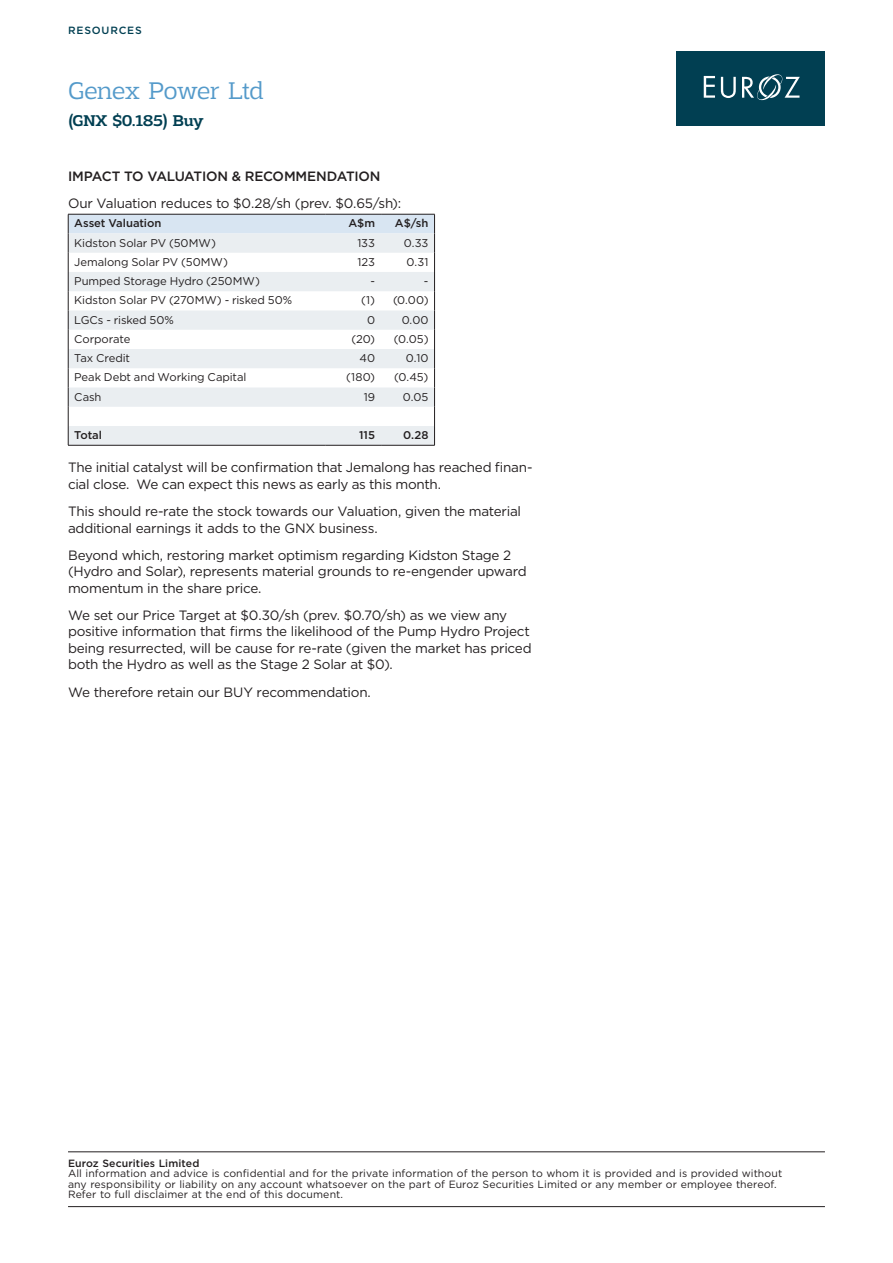
<style>
.page{position:relative;width:893px;height:1263px;background:#fff}
.page>*{position:absolute;margin:0;border:0;box-sizing:border-box;transform-origin:0 0}
.t1{font:300 25.5px "Adria Slab";letter-spacing:-.015em;color:#549aca}
.t2{font:500 16.5px "Adria Slab";letter-spacing:-.02em;color:#013f52}
.t3{font:13.5px/16.5px "Gotham";letter-spacing:-.02em;color:#231f20}
.t4{font:500 13.5px "Gotham";letter-spacing:-.015em;color:#231f20}
.t5{font:11.25px "Gotham";letter-spacing:-.005em;color:#231f20}
.t6{font:500 11.25px "Gotham";letter-spacing:-.005em;color:#231f20}
.t7{font:10.5px/10.5px "Gotham";letter-spacing:.01em;color:#231f20}
.t8{font:500 10.5px "Gotham";letter-spacing:.01em;color:#231f20}
.t9{font:500 10.5px "Gotham";letter-spacing:.08em;color:#013f52}
</style>
<div class="page">
<div style="left:676px;top:51px;width:149px;height:74px;background:#013f52"></div>
<svg style="left:704px;top:76px;width:11px;height:22px"></svg>
<svg style="left:721px;top:77px;width:15px;height:21px"></svg>
<svg style="left:742px;top:74px;width:58px;height:26px"></svg>
<hr style="left:68px;top:1151px;width:757px;height:1px;background:#231f20">
<hr style="left:68px;top:1206px;width:757px;height:1px;background:#231f20">
<svg style="left:68px;top:214px;width:367px;height:231px"></svg>
<hr style="left:68px;top:445px;width:258px;height:1px;background:#231f20">
<hr style="left:326px;top:445px;width:55px;height:1px;background:#231f20">
<hr style="left:381px;top:445px;width:54px;height:1px;background:#231f20">
<p class="t9" style="left:68px;top:23px;width:75px">RESOURCES</p>
<h1 class="t1" style="left:68px;top:76px;width:197px">Genex Power Ltd</h1>
<p class="t2" style="left:68px;top:111px;width:137px">(GNX $0.185) Buy</p>
<p class="t4" style="left:68px;top:167px;width:314px">IMPACT TO VALUATION &amp; RECOMMENDATION</p>
<p class="t3" style="left:68px;top:195px;width:335px">Our Valuation reduces to $0.28/sh (prev. $0.65/sh):</p>
<p class="t6" style="left:74px;top:216px;width:89px">Asset Valuation</p>
<p class="t6" style="left:348px;top:216px;width:28px">A$m</p>
<p class="t6" style="left:395px;top:216px;width:35px">A$/sh</p>
<p class="t5" style="left:74px;top:236px;width:143px">Kidston Solar PV (50MW)</p>
<p class="t5" style="left:357px;top:236px;width:19px">133</p>
<p class="t5" style="left:404px;top:236px;width:26px">0.33</p>
<p class="t5" style="left:74px;top:255px;width:155px">Jemalong Solar PV (50MW)</p>
<p class="t5" style="left:357px;top:255px;width:19px">123</p>
<p class="t5" style="left:406px;top:255px;width:24px">0.31</p>
<p class="t5" style="left:74px;top:274px;width:187px">Pumped Storage Hydro (250MW)</p>
<p class="t5" style="left:370px;top:274px;width:6px">-</p>
<p class="t5" style="left:424px;top:274px;width:6px">-</p>
<p class="t5" style="left:74px;top:293px;width:219px">Kidston Solar PV (270MW) - risked 50%</p>
<p class="t5" style="left:361px;top:293px;width:15px">(1)</p>
<p class="t5" style="left:393px;top:293px;width:37px">(0.00)</p>
<p class="t5" style="left:74px;top:313px;width:101px">LGCs - risked 50%</p>
<p class="t5" style="left:367px;top:313px;width:10px">0</p>
<p class="t5" style="left:402px;top:313px;width:28px">0.00</p>
<p class="t5" style="left:74px;top:332px;width:58px">Corporate</p>
<p class="t5" style="left:351px;top:332px;width:25px">(20)</p>
<p class="t5" style="left:394px;top:332px;width:36px">(0.05)</p>
<p class="t5" style="left:74px;top:351px;width:57px">Tax Credit</p>
<p class="t5" style="left:359px;top:351px;width:17px">40</p>
<p class="t5" style="left:406px;top:351px;width:24px">0.10</p>
<p class="t5" style="left:74px;top:370px;width:174px">Peak Debt and Working Capital</p>
<p class="t5" style="left:346px;top:370px;width:30px">(180)</p>
<p class="t5" style="left:394px;top:370px;width:36px">(0.45)</p>
<p class="t5" style="left:74px;top:390px;width:29px">Cash</p>
<p class="t5" style="left:364px;top:390px;width:13px">19</p>
<p class="t5" style="left:403px;top:390px;width:27px">0.05</p>
<p class="t6" style="left:74px;top:428px;width:29px">Total</p>
<p class="t6" style="left:359px;top:428px;width:17px">115</p>
<p class="t6" style="left:403px;top:428px;width:27px">0.28</p>
<p class="t3" style="left:68px;top:459px;width:466px">The initial catalyst will be confirmation that Jemalong has reached finan&shy;cial close. We can expect this news as early as this month.</p>
<p class="t3" style="left:68px;top:503px;width:455px">This should re-rate the stock towards our Valuation, given the material additional earnings it adds to the GNX business.</p>
<p class="t3" style="left:68px;top:546px;width:460px">Beyond which, restoring market optimism regarding Kidston Stage 2 (Hydro and Solar), represents material grounds to re-engender upward momentum in the share price.</p>
<p class="t3" style="left:68px;top:606px;width:465px">We set our Price Target at $0.30/sh (prev. $0.70/sh) as we view any positive information that firms the likelihood of the Pump Hydro Project being resurrected, will be cause for re-rate (given the market has priced both the Hydro as well as the Stage 2 Solar at $0).</p>
<p class="t3" style="left:68px;top:683px;width:304px">We therefore retain our BUY recommendation.</p>
<p class="t8" style="left:68px;top:1156px;width:133px">Euroz Securities Limited</p>
<p class="t7" style="left:68px;top:1168px;width:716px">All information and advice is confidential and for the private information of the person to whom it is provided and is provided without any responsibility or liability on any account whatsoever on the part of Euroz Securities Limited or any member or employee thereof.<br>Refer to full disclaimer at the end of this document.</p>
</div>
